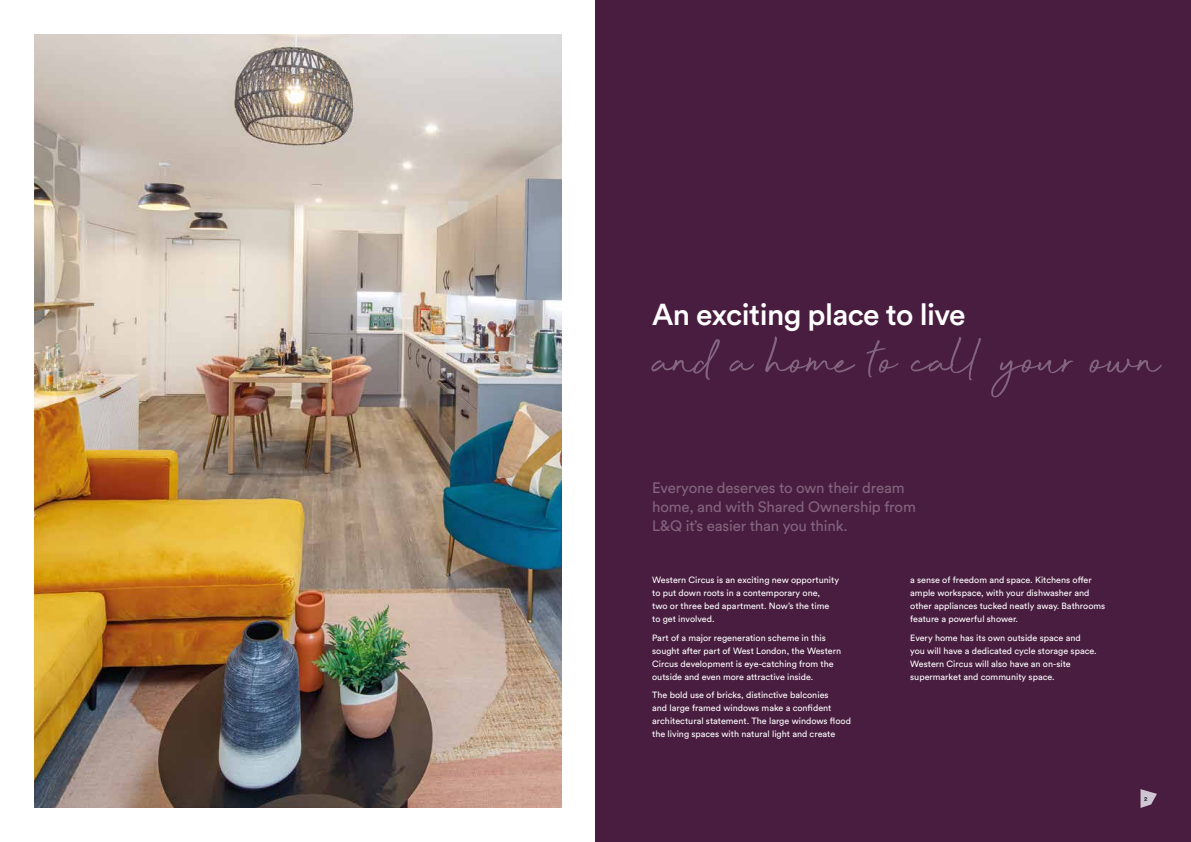
<style>
.page{position:relative;width:1191px;height:842px;background:#fff}
.page>*{position:absolute;margin:0;border:0;box-sizing:border-box;transform-origin:0 0}
.t1{font:63px "Beyond Infinity";color:#83657f}
.t2{font:500 30px "Circular Std";letter-spacing:-.02em;color:#fff}
.t3{font:15px/19px "Circular Std";letter-spacing:-.01em;color:#83657f}
.t4{font:9px/13px "Circular Std";color:#fff}
.t5{font:700 6px "Circular Std";color:#25303b}
</style>
<div class="page">
<div style="left:595px;top:0;width:596px;height:842px;background:#481d3f"></div>
<img style="left:34px;top:34px;width:527px;height:774px">
<svg style="left:1140px;top:789px;width:17px;height:19px"></svg>
<h2 class="t2" style="left:652px;top:295px;width:315px">An exciting place to live</h2>
<h1 class="t1" style="left:652px;top:323px;width:509px">and a home to call your own</h1>
<h3 class="t3" style="left:652px;top:478px;width:265px">Everyone deserves to own their dream home, and with Shared Ownership from<br>L&amp;Q it’s easier than you think.</h3>
<p class="t4" style="left:652px;top:573px;width:188px">Western Circus is an exciting new opportunity to put down roots in a contemporary one,<br>two or three bed apartment. Now’s the time to get involved.</p>
<p class="t4" style="left:652px;top:631px;width:190px">Part of a major regeneration scheme in this sought after part of West London, the Western Circus development is eye-catching from the outside and even more attractive inside.</p>
<p class="t4" style="left:652px;top:688px;width:200px">The bold use of bricks, distinctive balconies<br>and large framed windows make a confident architectural statement. The large windows flood the living spaces with natural light and create</p>
<p class="t4" style="left:910px;top:573px;width:196px">a sense of freedom and space. Kitchens offer ample workspace, with your dishwasher and other appliances tucked neatly away. Bathrooms feature a powerful shower.</p>
<p class="t4" style="left:910px;top:631px;width:188px">Every home has its own outside space and you will have a dedicated cycle storage space.<br>Western Circus will also have an on-site supermarket and community space.</p>
<p class="t5" style="left:1144px;top:795px;width:5px">2</p>
</div>
